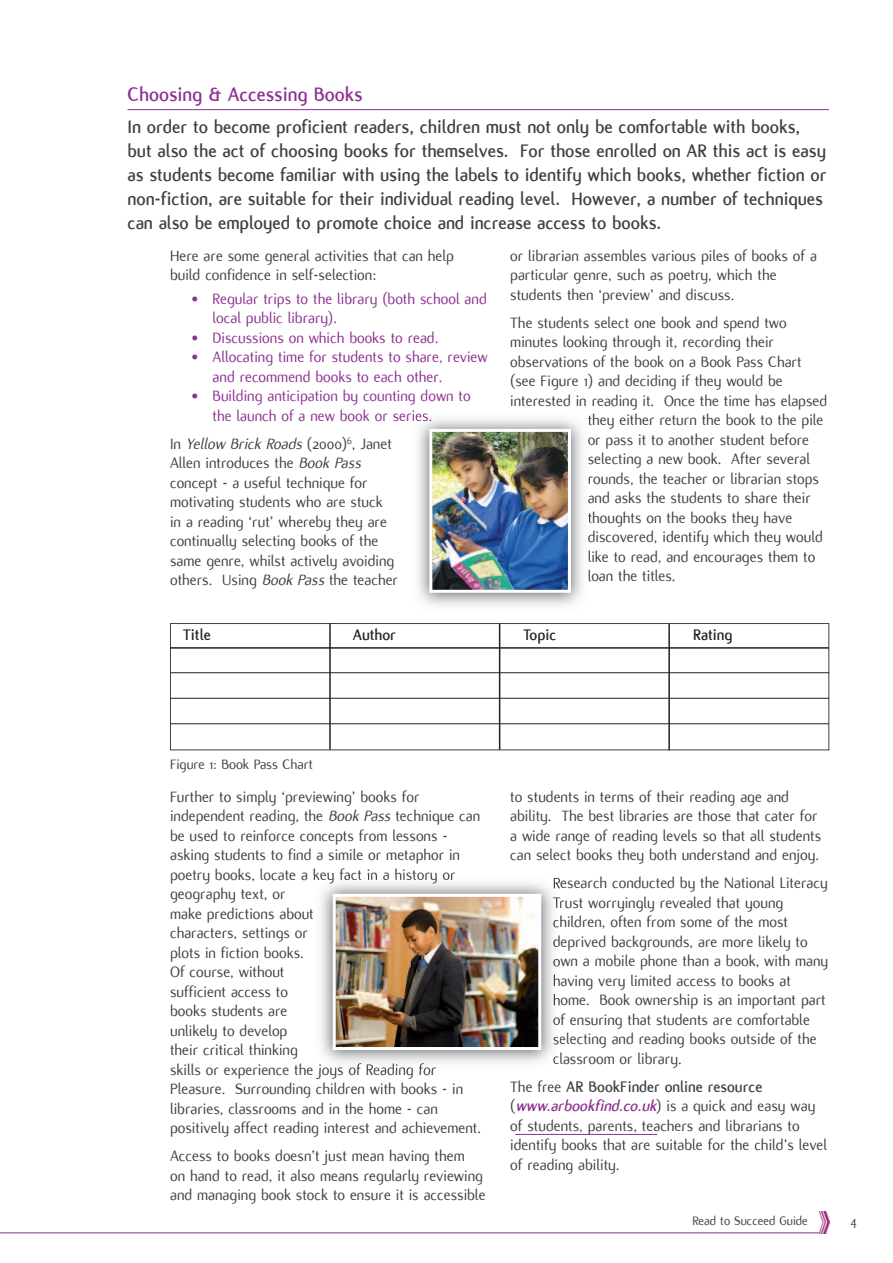
<style>
.page{position:relative;width:893px;height:1263px;background:#fff}
.page>*{position:absolute;margin:0;border:0;box-sizing:border-box;transform-origin:0 0}
.t1{font:700 21px "Flux";color:#8d3092}
.t2{font:700 19.5px/24px "Flux";color:#3e4042}
.t3{font:16.5px/19.5px "Flux";color:#3e4042}
.t4{font:16.5px/19.5px "Flux";color:#8d3092}
.t5{font:700 16.5px "Flux";color:#231f20}
.t6{font:15px "Flux";color:#3e4042}
.t7{font:13.5px "Flux";color:#3e4042}
.s1{font-style:italic}
.s2{font-weight:700}
.s3{font-weight:700;font-style:italic;color:#8d3092}
</style>
<div class="page">
<hr style="left:515px;top:1134px;width:142px;height:1px;background:#8d3092">
<hr style="left:128px;top:109px;width:701px;height:1px;background:#8d3092">
<div style="left:170px;top:623px;width:659px;height:127px;border:1px solid #3e4042"></div>
<hr style="left:170px;top:647px;width:659px;height:2px;background:#231f20">
<hr style="left:170px;top:672px;width:659px;height:1px;background:#231f20">
<hr style="left:170px;top:698px;width:659px;height:1px;background:#231f20">
<hr style="left:170px;top:723px;width:659px;height:1px;background:#231f20">
<hr style="left:329px;top:623px;width:2px;height:127px;background:#231f20">
<hr style="left:499px;top:623px;width:1px;height:127px;background:#231f20">
<hr style="left:668px;top:624px;width:2px;height:126px;background:#231f20">
<hr style="left:0;top:1232px;width:820px;height:1px;background:#8d3092">
<img style="left:819px;top:1212px;width:10px;height:21px">
<img style="left:410px;top:411px;width:180px;height:195px">
<svg style="left:588px;top:414px;width:2px;height:12px"></svg>
<svg style="left:588px;top:437px;width:2px;height:9px"></svg>
<svg style="left:588px;top:456px;width:2px;height:8px"></svg>
<svg style="left:588px;top:495px;width:2px;height:8px"></svg>
<svg style="left:588px;top:512px;width:2px;height:11px"></svg>
<svg style="left:588px;top:534px;width:2px;height:8px"></svg>
<svg style="left:589px;top:550px;width:1px;height:12px"></svg>
<img style="left:433px;top:433px;width:134px;height:156px">
<div style="left:429px;top:429px;width:142px;height:164px;border:3px solid #fff"></div>
<img style="left:314px;top:876px;width:246px;height:195px">
<svg style="left:554px;top:878px;width:6px;height:10px"></svg>
<svg style="left:553px;top:897px;width:7px;height:11px"></svg>
<svg style="left:553px;top:918px;width:7px;height:9px"></svg>
<img style="left:553px;top:935px;width:7px;height:14px">
<svg style="left:553px;top:959px;width:7px;height:7px"></svg>
<svg style="left:554px;top:974px;width:6px;height:13px"></svg>
<svg style="left:554px;top:994px;width:6px;height:11px"></svg>
<svg style="left:553px;top:1016px;width:7px;height:9px"></svg>
<svg style="left:553px;top:1036px;width:7px;height:8px"></svg>
<svg style="left:553px;top:1055px;width:7px;height:9px"></svg>
<img style="left:337px;top:898px;width:200px;height:148px">
<div style="left:333px;top:894px;width:208px;height:156px;border:3px solid #fff"></div>
<p class="t1" style="left:128px;top:83px;width:237px">Choosing &amp; Accessing Books</p>
<p class="t2" style="left:128px;top:115px;width:700px">In order to become proficient readers, children must not only be comfortable with books, but also the act of choosing books for themselves. For those enrolled on AR this act is easy as students become familiar with using the labels to identify which books, whether fiction or non-fiction, are suitable for their individual reading level. However, a number of techniques can also be employed to promote choice and increase access to books.</p>
<p class="t3" style="left:170px;top:246px;width:285px">Here are some general activities that can help build confidence in self-selection:</p>
<p class="t4" style="left:213px;top:289px;width:276px;text-indent:-21px">• Regular trips to the library (both school and local public library).</p>
<p class="t4" style="left:191px;top:328px;width:249px">• Discussions on which books to read.</p>
<p class="t4" style="left:213px;top:348px;width:277px;text-indent:-21px">• Allocating time for students to share, review and recommend books to each other.</p>
<p class="t4" style="left:213px;top:387px;width:260px;text-indent:-21px">• Building anticipation by counting down to the launch of a new book or series.</p>
<p class="t3" style="left:170px;top:434px;width:229px">In <span class="s1">Yellow Brick Roads</span> (2000)<sup>6</sup>, Janet Allen introduces the <span class="s1">Book Pass </span>concept - a useful technique for motivating students who are stuck<br>in a reading ‘rut’ whereby they are continually selecting books of the same genre, whilst actively avoiding others. Using <span class="s1">Book Pass</span> the teacher</p>
<p class="t3" style="left:510px;top:246px;width:308px">or librarian assembles various piles of books of a particular genre, such as poetry, which the students then ‘preview’ and discuss.</p>
<p class="t3" style="left:510px;top:313px;width:278px">The students select one book and spend two</p>
<p class="t3" style="left:510px;top:332px;width:265px">minutes looking through it, recording their</p>
<p class="t3" style="left:510px;top:352px;width:293px">observations of the book on a Book Pass Chart</p>
<p class="t3" style="left:510px;top:371px;width:274px">(see Figure 1) and deciding if they would be</p>
<p class="t3" style="left:510px;top:391px;width:318px">interested in reading it. Once the time has elapsed</p>
<p class="t3" style="left:588px;top:410px;width:237px">they either return the book to the pile</p>
<p class="t3" style="left:588px;top:430px;width:223px">or pass it to another student before</p>
<p class="t3" style="left:588px;top:449px;width:224px">selecting a new book. After several</p>
<p class="t3" style="left:588px;top:469px;width:233px">rounds, the teacher or librarian stops</p>
<p class="t3" style="left:588px;top:488px;width:225px">and asks the students to share their</p>
<p class="t3" style="left:588px;top:508px;width:206px">thoughts on the books they have</p>
<p class="t3" style="left:588px;top:527px;width:237px">discovered, identify which they would</p>
<p class="t3" style="left:588px;top:547px;width:229px">like to read, and encourages them to</p>
<p class="t3" style="left:588px;top:566px;width:89px">loan the titles.</p>
<p class="t5" style="left:183px;top:626px;width:29px">Title</p>
<p class="t5" style="left:353px;top:626px;width:45px">Author</p>
<p class="t5" style="left:523px;top:626px;width:35px">Topic</p>
<p class="t5" style="left:693px;top:626px;width:41px">Rating</p>
<p class="t6" style="left:170px;top:756px;width:144px">Figure 1: Book Pass Chart</p>
<p class="t3" style="left:170px;top:787px;width:313px">Further to simply ‘previewing’ books for independent reading, the <span class="s1">Book Pass</span> technique can be used to reinforce concepts from lessons - asking students to find a simile or metaphor in poetry books, locate a key fact in a history or geography text, or<br>make predictions about<br>characters, settings or<br>plots in fiction books.<br>Of course, without<br>sufficient access to<br>books students are<br>unlikely to develop<br>their critical thinking<br>skills or experience the joys of Reading for Pleasure. Surrounding children with books - in libraries, classrooms and in the home - can positively affect reading interest and achievement.</p>
<p class="t3" style="left:170px;top:1146px;width:317px">Access to books doesn’t just mean having them<br>on hand to read, it also means regularly reviewing and managing book stock to ensure it is accessible</p>
<p class="t3" style="left:510px;top:787px;width:312px">to students in terms of their reading age and ability. The best libraries are those that cater for a wide range of reading levels so that all students can select books they both understand and enjoy.</p>
<p class="t3" style="left:553px;top:873px;width:277px">Research conducted by the National Literacy Trust worryingly revealed that young children, often from some of the most deprived backgrounds, are more likely to own a mobile phone than a book, with many having very limited access to books at home. Book ownership is an important part of ensuring that students are comfortable selecting and reading books outside of the classroom or library.</p>
<p class="t3" style="left:510px;top:1077px;width:318px">The free <span class="s2">AR BookFinder online resource </span>(<span class="s3">www.arbookfind.co.uk</span>) is a quick and easy way of students, parents, teachers and librarians to identify books that are suitable for the child’s level of reading ability.</p>
<p class="t7" style="left:692px;top:1213px;width:117px">Read to Succeed Guide</p>
<p class="t7" style="left:850px;top:1213px;width:8px">4</p>
</div>
